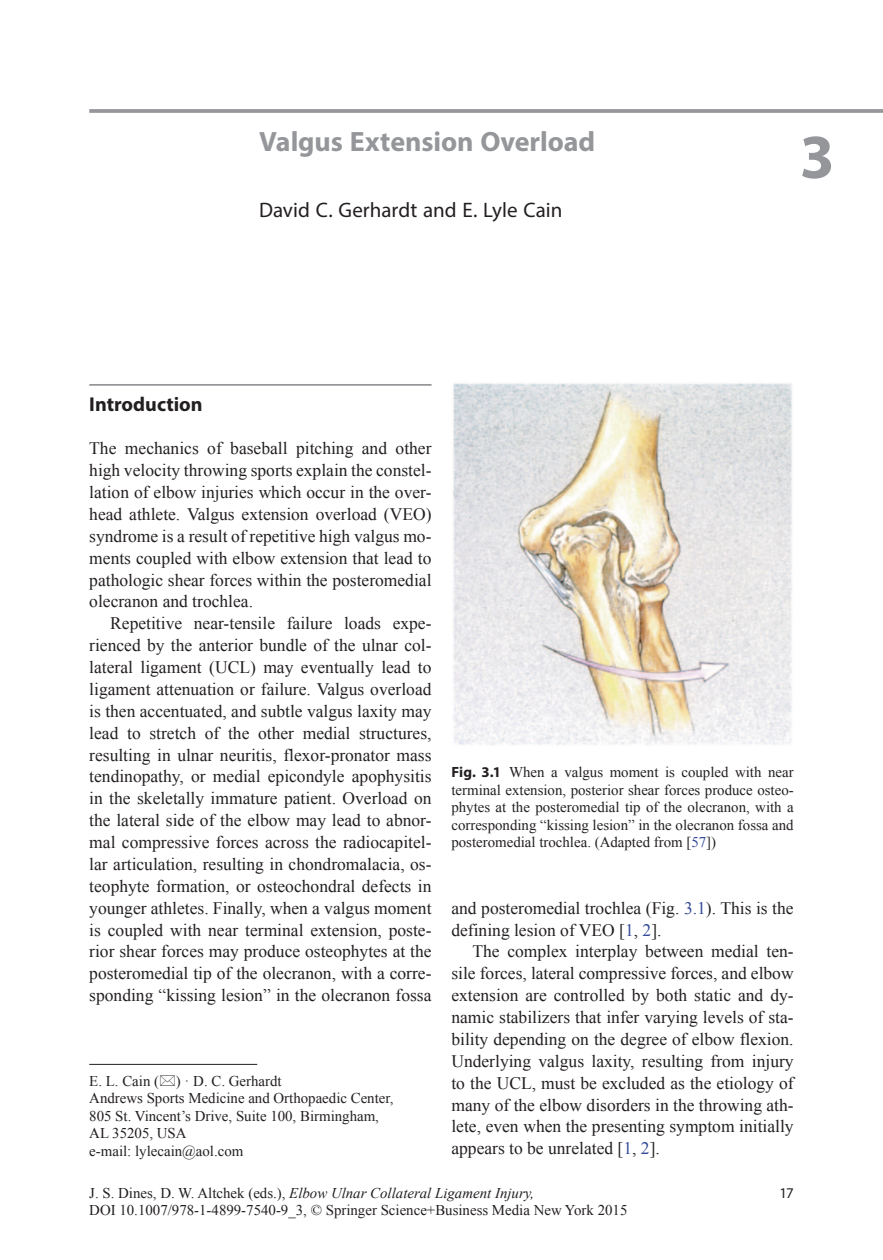
<style>
.page{position:relative;width:883px;height:1260px;background:#fff}
.page>*{position:absolute;margin:0;border:0;box-sizing:border-box;transform-origin:0 0}
.t1{font:63px "Myriad Pro Bold 2";color:#949699}
.t2{font:28px "Myriad Pro Bold 2";letter-spacing:-.005em;color:#949699}
.t3{font:21px "Myriad Pro Regular 2";color:#231f20}
.t4{font:20.12px "Myriad Pro Bold 2";color:#231f20}
.t5{font:17.5px/21.9px "Times New Roman";color:#231f20;text-align:justify}
.t6{font:14.88px/17.5px "Times New Roman";color:#231f20}
.t7{font:14.88px "Times New Roman PS Italic MT2";color:#231f20}
.t8{font:14.88px "Myriad Pro Regular 2";color:#231f20}
.s1{font-family:"Myriad Pro Bold 2"}
.s2{color:#324a97}
.s3{font-family:"Times New Roman"}
</style>
<div class="page">
<svg style="left:89px;top:109px;width:794px;height:4px;background:#9b9d9f"></svg>
<hr style="left:89px;top:1064px;width:168px;height:1px;background:#231f20">
<hr style="left:89px;top:384px;width:343px;height:2px;background:#949699">
<img style="left:452px;top:383px;width:341px;height:362px">
<h2 class="t2" style="left:259px;top:123px;width:337px">Valgus Extension Overload</h2>
<p class="t3" style="left:259px;top:197px;width:305px">David C. Gerhardt and E. Lyle Cain</p>
<h1 class="t1" style="left:800px;top:116px;width:36px">3</h1>
<p class="t4" style="left:89px;top:391px;width:115px">Introduction</p>
<p class="t5" style="left:89px;top:437px;width:344px">The mechanics of baseball pitching and other high velocity throwing sports explain the constel&shy;lation of elbow injuries which occur in the over&shy;head athlete. Valgus extension overload (VEO) syndrome is a result of repetitive high valgus mo&shy;ments coupled with elbow extension that lead to pathologic shear forces within the posteromedial olecranon and trochlea.</p>
<p class="t5" style="left:89px;top:612px;width:344px;text-indent:21px">Repetitive near-tensile failure loads expe&shy;rienced by the anterior bundle of the ulnar col&shy;lateral ligament (UCL) may eventually lead to ligament attenuation or failure. Valgus overload is then accentuated, and subtle valgus laxity may lead to stretch of the other medial structures, resulting in ulnar neuritis, flexor-pronator mass tendinopathy, or medial epicondyle apophysitis in the skeletally immature patient. Overload on the lateral side of the elbow may lead to abnor&shy;mal compressive forces across the radiocapitel&shy;lar articulation, resulting in chondromalacia, os&shy;teophyte formation, or osteochondral defects in younger athletes. Finally, when a valgus moment is coupled with near terminal extension, poste&shy;rior shear forces may produce osteophytes at the posteromedial tip of the olecranon, with a corre&shy;sponding “kissing lesion” in the olecranon fossa</p>
<p class="t6" style="left:89px;top:1072px;width:306px">E. L. Cain ( ) · D. C. Gerhardt<br>Andrews Sports Medicine and Orthopaedic Center, 805 St. Vincent’s Drive, Suite 100, Birmingham, AL 35205, USA<br>e-mail: lylecain@aol.com</p>
<p class="t6" style="left:451px;top:763px;width:344px;text-align:justify"><span class="s1">Fig. 3.1</span> When a valgus moment is coupled with near terminal extension, posterior shear forces produce osteo&shy;phytes at the posteromedial tip of the olecranon, with a corresponding “kissing lesion” in the olecranon fossa and posteromedial trochlea. (Adapted from [<span class="s2">57</span>])</p>
<p class="t5" style="left:451px;top:897px;width:344px">and posteromedial trochlea (Fig. <span class="s2">3.1</span>). This is the defining lesion of VEO [<span class="s2">1</span>, <span class="s2">2</span>].</p>
<p class="t5" style="left:451px;top:940px;width:344px;text-indent:21px">The complex interplay between medial ten&shy;sile forces, lateral compressive forces, and elbow extension are controlled by both static and dy&shy;namic stabilizers that infer varying levels of sta&shy;bility depending on the degree of elbow flexion.<br>Underlying valgus laxity, resulting from injury to the UCL, must be excluded as the etiology of many of the elbow disorders in the throwing ath&shy;lete, even when the presenting symptom initially appears to be unrelated [<span class="s2">1</span>, <span class="s2">2</span>].</p>
<p class="t7" style="left:89px;top:1183px;width:447px"><span class="s3">J. S. Dines, D. W. Altchek (eds.),</span> Elbow Ulnar Collateral Ligament Injury,</p>
<p class="t6" style="left:89px;top:1201px;width:540px">DOI 10.1007/978-1-4899-7540-9_3, © Springer Science+Business Media New York 2015</p>
<p class="t8" style="left:779px;top:1184px;width:16px">17</p>
</div>
